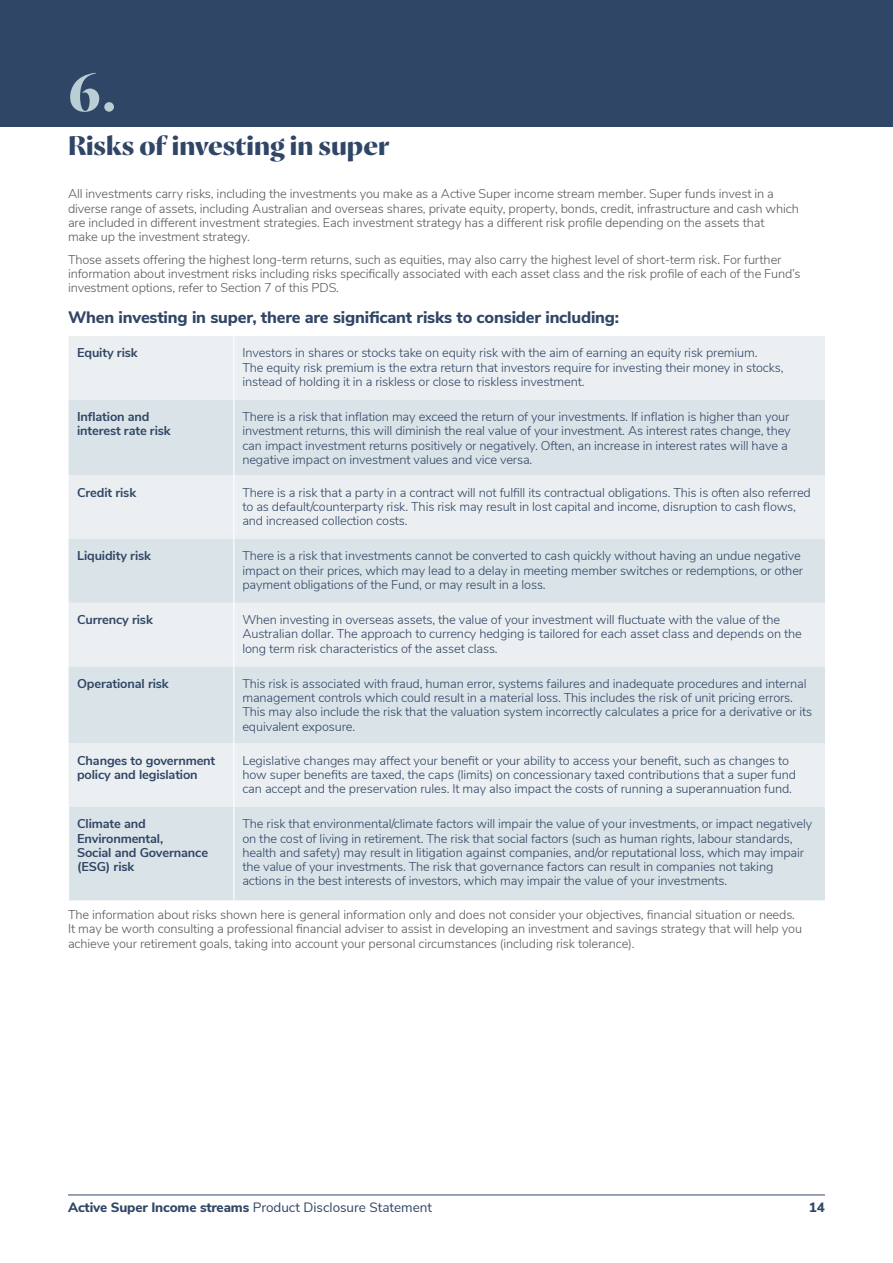
<style>
.page{position:relative;width:893px;height:1263px;background:#fff}
.page>*{position:absolute;margin:0;border:0;box-sizing:border-box;transform-origin:0 0}
.t1{font:800 54px "Proza Display";color:#baced6}
.t2{font:800 27px "Proza Display";color:#304666}
.t3{font:800 16.5px "Nunito Sans";letter-spacing:-.01em;color:#304666}
.t4{font:13.5px "Nunito Sans";color:#304666}
.t5{font:800 13.5px "Nunito Sans";color:#304666}
.t6{font:300 12.75px/14.2px "Nunito Sans";letter-spacing:-.01em;color:#304666}
.t7{font:300 12.75px/14.2px "Nunito Sans";letter-spacing:-.01em;color:#58595b}
.t8{font:700 12.75px/14.2px "Nunito Sans";letter-spacing:-.01em;color:#304666}
.s1{font-weight:800}
</style>
<div class="page">
<hr style="left:68px;top:1194px;width:757px;height:1px;background:#304666">
<div style="left:0;top:0;width:893px;height:126px;background:#304666"></div>
<div style="left:69px;top:336px;width:756px;height:64px;background:#ebeff1"></div>
<svg style="left:69px;top:400px;width:756px;height:500px;background:#e0e7eb"></svg>
<hr style="left:233px;top:336px;width:1px;height:64px;background:#fff">
<hr style="left:233px;top:400px;width:1px;height:75px;background:#fff">
<hr style="left:233px;top:475px;width:1px;height:64px;background:#fff">
<hr style="left:233px;top:539px;width:1px;height:64px;background:#fff">
<hr style="left:233px;top:603px;width:1px;height:63px;background:#fff">
<hr style="left:233px;top:666px;width:1px;height:77px;background:#fff">
<hr style="left:233px;top:743px;width:1px;height:64px;background:#fff">
<hr style="left:233px;top:807px;width:1px;height:93px;background:#fff">
<h1 class="t1" style="left:68px;top:59px;width:51px">6.</h1>
<h2 class="t2" style="left:68px;top:129px;width:323px">Risks of investing in super</h2>
<p class="t7" style="left:68px;top:186px;width:732px">All investments carry risks, including the investments you make as a Active Super income stream member. Super funds invest in a diverse range of assets, including Australian and overseas shares, private equity, property, bonds, credit, infrastructure and cash which are included in different investment strategies. Each investment strategy has a different risk profile depending on the assets that<br>make up the investment strategy.</p>
<p class="t7" style="left:68px;top:252px;width:734px">Those assets offering the highest long-term returns, such as equities, may also carry the highest level of short-term risk. For further information about investment risks including risks specifically associated with each asset class and the risk profile of each of the Fund’s investment options, refer to Section 7 of this PDS.</p>
<p class="t3" style="left:68px;top:305px;width:553px">When investing in super, there are significant risks to consider including:</p>
<p class="t8" style="left:77px;top:345px;width:62px">Equity risk</p>
<p class="t6" style="left:242px;top:345px;width:543px">Investors in shares or stocks take on equity risk with the aim of earning an equity risk premium.<br>The equity risk premium is the extra return that investors require for investing their money in stocks, instead of holding it in a riskless or close to riskless investment.</p>
<p class="t8" style="left:77px;top:409px;width:95px">Inflation and interest rate risk</p>
<p class="t6" style="left:242px;top:409px;width:550px">There is a risk that inflation may exceed the return of your investments. If inflation is higher than your investment returns, this will diminish the real value of your investment. As interest rates change, they can impact investment returns positively or negatively. Often, an increase in interest rates will have a negative impact on investment values and vice versa.</p>
<p class="t8" style="left:77px;top:484px;width:61px">Credit risk</p>
<p class="t6" style="left:242px;top:484px;width:570px">There is a risk that a party in a contract will not fulfill its contractual obligations. This is often also referred to as default/counterparty risk. This risk may result in lost capital and income, disruption to cash flows, and increased collection costs.</p>
<p class="t8" style="left:77px;top:548px;width:75px">Liquidity risk</p>
<p class="t6" style="left:242px;top:548px;width:562px">There is a risk that investments cannot be converted to cash quickly without having an undue negative impact on their prices, which may lead to a delay in meeting member switches or redemptions, or other payment obligations of the Fund, or may result in a loss.</p>
<p class="t8" style="left:77px;top:612px;width:77px">Currency risk</p>
<p class="t6" style="left:242px;top:612px;width:561px">When investing in overseas assets, the value of your investment will fluctuate with the value of the<br>Australian dollar. The approach to currency hedging is tailored for each asset class and depends on the long term risk characteristics of the asset class.</p>
<p class="t8" style="left:77px;top:676px;width:93px">Operational risk</p>
<p class="t6" style="left:242px;top:676px;width:571px">This risk is associated with fraud, human error, systems failures and inadequate procedures and internal management controls which could result in a material loss. This includes the risk of unit pricing errors.<br>This may also include the risk that the valuation system incorrectly calculates a price for a derivative or its equivalent exposure.</p>
<p class="t8" style="left:77px;top:752px;width:140px">Changes to government policy and legislation</p>
<p class="t6" style="left:242px;top:752px;width:555px">Legislative changes may affect your benefit or your ability to access your benefit, such as changes to how super benefits are taxed, the caps (limits) on concessionary taxed contributions that a super fund can accept and the preservation rules. It may also impact the costs of running a superannuation fund.</p>
<p class="t8" style="left:77px;top:816px;width:133px">Climate and<br>Environmental,<br>Social and Governance (ESG) risk</p>
<p class="t6" style="left:242px;top:816px;width:571px">The risk that environmental/climate factors will impair the value of your investments, or impact negatively on the cost of living in retirement. The risk that social factors (such as human rights, labour standards, health and safety) may result in litigation against companies, and/or reputational loss, which may impair the value of your investments. The risk that governance factors can result in companies not taking actions in the best interests of investors, which may impair the value of your investments.</p>
<p class="t7" style="left:68px;top:907px;width:735px">The information about risks shown here is general information only and does not consider your objectives, financial situation or needs.<br>It may be worth consulting a professional financial adviser to assist in developing an investment and savings strategy that will help you achieve your retirement goals, taking into account your personal circumstances (including risk tolerance).</p>
<p class="t4" style="left:68px;top:1198px;width:366px"><span class="s1">Active Super Income streams</span> Product Disclosure Statement</p>
<p class="t5" style="left:809px;top:1198px;width:18px">14</p>
</div>
